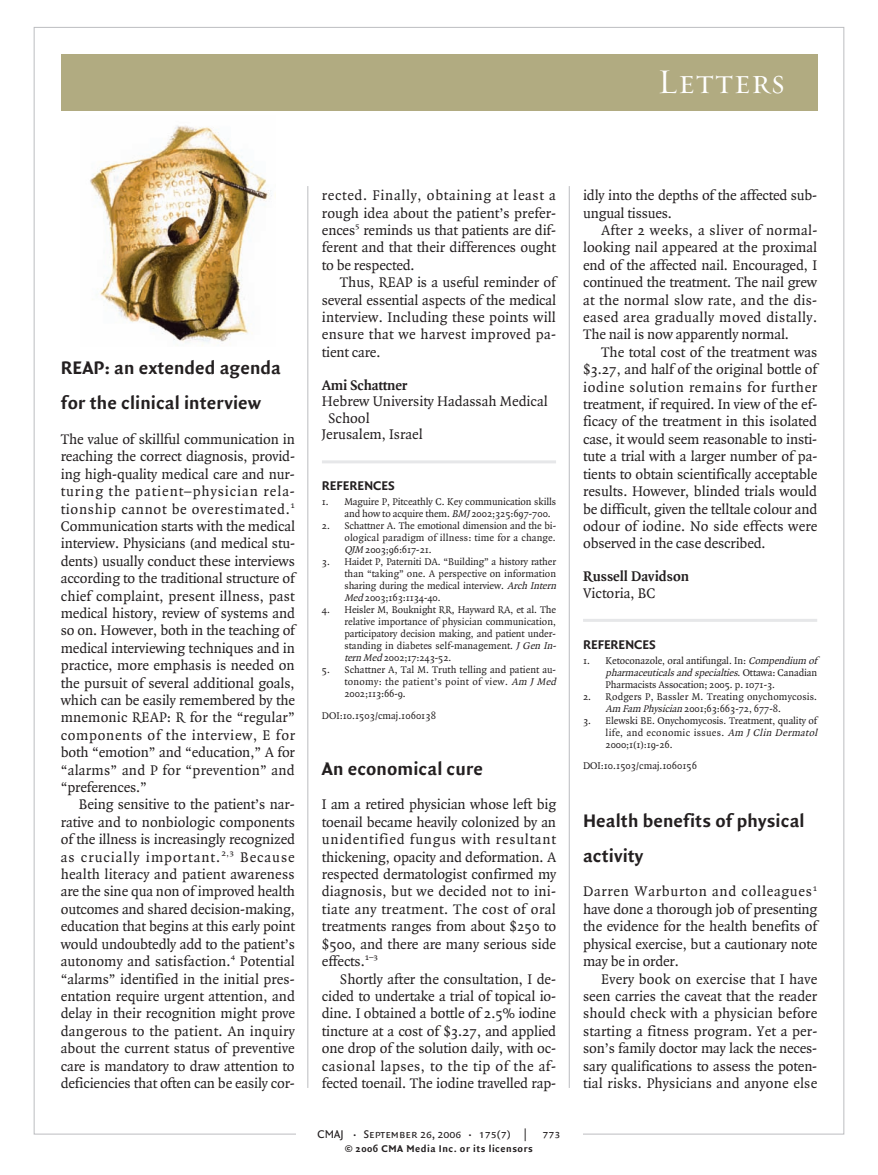
<style>
.page{position:relative;width:878px;height:1175px;background:#fff}
.page>*{position:absolute;margin:0;border:0;box-sizing:border-box;transform-origin:0 0}
.t1{font:35.25px "Requiem Display HTF Small Caps";letter-spacing:.025em;color:#fff}
.t2{font:700 19.5px/34.8px "Quadraat Sans";letter-spacing:.005em;color:#231f20}
.t3{font:15px/17.4px "Quadraat";letter-spacing:-.005em;color:#231f20;text-align:justify}
.t4{font:700 15px "Quadraat";color:#231f20}
.t5{font:700 13.5px "Quadraat Sans";letter-spacing:-.01em;color:#231f20}
.t6{font:12px "Quadraat Sans Caps";color:#231f20}
.t7{font:10.5px/12px "Quadraat";letter-spacing:-.01em;color:#231f20}
.t8{font:10.5px/12px "Quadraat";letter-spacing:.015em;color:#231f20}
.t9{font:700 10.5px "Quadraat Sans";letter-spacing:.05em;color:#231f20}
.s1{font-style:italic}
.s2{font-size:9px}
</style>
<div class="page">
<hr style="left:322px;top:460px;width:234px;height:3px;background:#e6e7e9">
<hr style="left:583px;top:619px;width:234px;height:3px;background:#e6e7e9">
<div style="left:61px;top:54px;width:756px;height:56px;background:#b1ab81"></div>
<img style="left:90px;top:125px;width:182px;height:221px">
<hr style="left:569px;top:186px;width:1px;height:902px;background:#bcbdc0">
<hr style="left:307px;top:186px;width:1px;height:902px;background:#bcbdc0">
<h1 class="t1" style="left:657px;top:60px;width:128px">Letters</h1>
<h2 class="t2" style="left:61px;top:350px;width:222px">REAP: an extended agenda for the clinical interview</h2>
<p class="t3" style="left:61px;top:431px;width:236px">The value of skillful communication in reaching the correct diagnosis, provid&shy;ing high-quality medical care and nur&shy;turing the patient–physician rela&shy;tionship cannot be overestimated.<sup>1<br></sup>Communication starts with the medical interview. Physicians (and medical stu&shy;dents) usually conduct these interviews according to the traditional structure of chief complaint, present illness, past medical history, review of systems and so on. However, both in the teaching of medical interviewing techniques and in practice, more emphasis is needed on the pursuit of several additional goals, which can be easily remembered by the mnemonic REAP: R for the “regular” components of the interview, E for both “emotion” and “education,” A for “alarms” and P for “prevention” and “preferences.”</p>
<p class="t3" style="left:61px;top:796px;width:236px;text-indent:18px">Being sensitive to the patient’s nar&shy;rative and to nonbiologic components of the illness is increasingly recognized as crucially important.<sup>2,3</sup> Because health literacy and patient awareness are the sine qua non of improved health outcomes and shared decision-making, education that begins at this early point would undoubtedly add to the patient’s autonomy and satisfaction.<sup>4</sup> Potential “alarms” identified in the initial pres&shy;entation require urgent attention, and delay in their recognition might prove dangerous to the patient. An inquiry about the current status of preventive care is mandatory to draw attention to deficiencies that often can be easily cor-</p>
<p class="t3" style="left:322px;top:187px;width:236px">rected. Finally, obtaining at least a rough idea about the patient’s prefer&shy;ences<sup>5</sup> reminds us that patients are dif&shy;ferent and that their differences ought to be respected.</p>
<p class="t3" style="left:322px;top:274px;width:236px;text-indent:18px">Thus, REAP is a useful reminder of several essential aspects of the medical interview. Including these points will ensure that we harvest improved pa&shy;tient care.</p>
<p class="t4" style="left:322px;top:378px;width:87px">Ami Schattner</p>
<p class="t3" style="left:322px;top:393px;width:227px">Hebrew University Hadassah Medical</p>
<p class="t3" style="left:328px;top:410px;width:43px">School</p>
<p class="t3" style="left:322px;top:426px;width:102px">Jerusalem, Israel</p>
<p class="t5" style="left:322px;top:478px;width:74px">REFERENCES</p>
<p class="t7" style="left:344px;top:496px;width:213px;text-indent:-23px">1. Maguire P, Pitceathly C. Key communication skills and how to acquire them. <span class="s1">BMJ</span> 2002;325:697-700.</p>
<p class="t7" style="left:344px;top:520px;width:213px;text-align:justify;text-indent:-22px">2. Schattner A. The emotional dimension and the bi&shy;ological paradigm of illness: time for a change.<br><span class="s1">QJM</span>2003;96:617-21.</p>
<p class="t7" style="left:344px;top:556px;width:215px;text-indent:-23px">3. Haidet P, Paterniti DA. “Building” a history rather than “taking” one. A perspective on information sharing during the medical interview. <span class="s1">Arch Intern Med</span>2003;163:1134-40.</p>
<p class="t7" style="left:344px;top:604px;width:215px;text-indent:-22px">4. Heisler M, Bouknight RR, Hayward RA, et al. The relative importance of physician communication, participatory decision making, and patient under&shy;standing in diabetes self-management. <span class="s1">J Gen In&shy;tern Med</span>2002;17:243-52.</p>
<p class="t7" style="left:344px;top:664px;width:215px;text-indent:-22px">5. Schattner A, Tal M. Truth telling and patient au&shy;tonomy: the patient’s point of view. <span class="s1">Am J Med<br></span>2002;113:66-9.</p>
<p class="t7" style="left:322px;top:709px;width:115px">DOI:10.1503/cmaj.1060138</p>
<h2 class="t2" style="left:322px;top:751px;width:163px">An economical cure</h2>
<p class="t3" style="left:322px;top:796px;width:236px">I am a retired physician whose left big toenail became heavily colonized by an unidentified fungus with resultant thickening, opacity and deformation. A respected dermatologist confirmed my diagnosis, but we decided not to ini&shy;tiate any treatment. The cost of oral treatments ranges from about $250 to $500, and there are many serious side effects.<sup>1–3</sup></p>
<p class="t3" style="left:322px;top:970px;width:236px;text-indent:18px">Shortly after the consultation, I de&shy;cided to undertake a trial of topical io&shy;dine. I obtained a bottle of 2.5% iodine tincture at a cost of $3.27, and applied one drop of the solution daily, with oc&shy;casional lapses, to the tip of the af&shy;fected toenail. The iodine travelled rap-</p>
<p class="t6" style="left:317px;top:1127px;width:245px">CMAJ <span class="s2">•</span> September 26, 2006 <span class="s2">•</span> 175(7) | 773</p>
<p class="t9" style="left:345px;top:1142px;width:189px">© 2006 CMA Media Inc. or its licensors</p>
<p class="t3" style="left:583px;top:187px;width:236px">idly into the depths of the affected sub&shy;ungual tissues.</p>
<p class="t3" style="left:583px;top:222px;width:236px;text-indent:18px">After 2 weeks, a sliver of normal&shy;looking nail appeared at the proximal end of the affected nail. Encouraged, I continued the treatment. The nail grew at the normal slow rate, and the dis&shy;eased area gradually moved distally.<br>The nail is now apparently normal.</p>
<p class="t3" style="left:583px;top:344px;width:236px;text-indent:18px">The total cost of the treatment was $3.27, and half of the original bottle of iodine solution remains for further treatment, if required. In view of the ef&shy;ficacy of the treatment in this isolated case, it would seem reasonable to insti&shy;tute a trial with a larger number of pa&shy;tients to obtain scientifically acceptable results. However, blinded trials would be difficult, given the telltale colour and odour of iodine. No side effects were observed in the case described.</p>
<p class="t4" style="left:583px;top:569px;width:107px">Russell Davidson</p>
<p class="t3" style="left:583px;top:585px;width:74px">Victoria, BC</p>
<p class="t5" style="left:583px;top:637px;width:74px">REFERENCES</p>
<p class="t7" style="left:605px;top:655px;width:213px;text-align:justify;text-indent:-22px">1. Ketoconazole, oral antifungal. In: <span class="s1">Compendium of pharmaceuticalsand specialties</span>. O t t a w a : C a n a d i a n Pharmacists Assocation; 2005. p. 1071-3.</p>
<p class="t8" style="left:605px;top:691px;width:213px;text-indent:-22px">2. Rodgers P, Bassler M. Treating onychomycosis.<br><span class="s1">Am Fam Physician</span>2001;63:663-72, 677-8.</p>
<p class="t7" style="left:605px;top:715px;width:215px;text-indent:-22px">3. Elewski BE. Onychomycosis. Treatment, quality of life, and economic issues. <span class="s1">Am J Clin Dermatol<br></span>2000;1(1):19-26.</p>
<p class="t7" style="left:583px;top:760px;width:115px">DOI:10.1503/cmaj.1060156</p>
<h2 class="t2" style="left:583px;top:803px;width:223px">Health benefits of physical activity</h2>
<p class="t3" style="left:583px;top:883px;width:236px">Darren Warburton and colleagues<sup>1 </sup>have done a thorough job of presenting the evidence for the health benefits of physical exercise, but a cautionary note may be in order.</p>
<p class="t3" style="left:583px;top:970px;width:236px;text-indent:18px">Every book on exercise that I have seen carries the caveat that the reader should check with a physician before starting a fitness program. Yet a per&shy;son’s family doctor may lack the neces&shy;sary qualifications to assess the poten&shy;tial risks. Physicians and anyone else</p>
</div>
